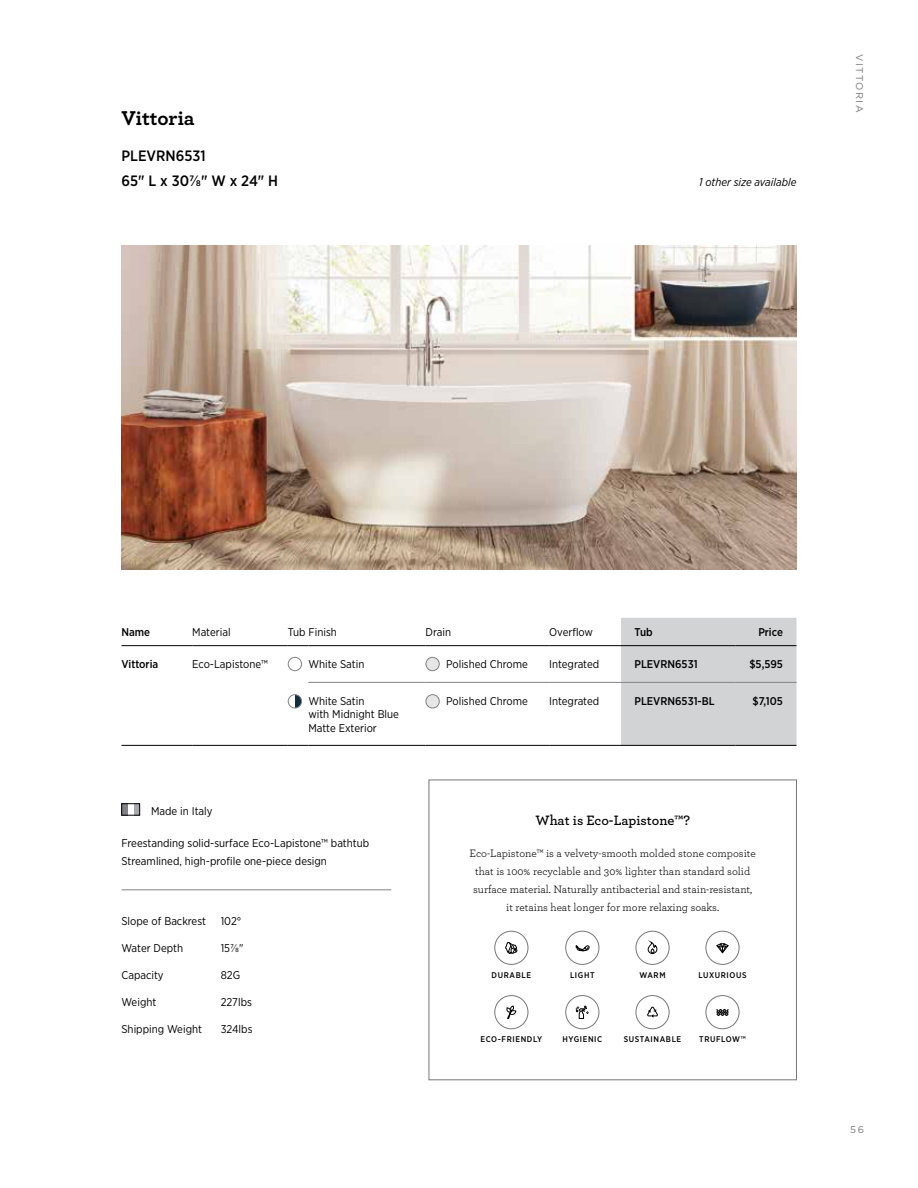
<style>
.page{position:relative;width:918px;height:1188px;background:#fff}
.page>*{position:absolute;margin:0;border:0;box-sizing:border-box;transform-origin:0 0}
.t1{font:700 21px "Archer";color:#000}
.t2{font:500 15px/24.9px "Gotham Narrow";color:#000}
.t3{font:600 14.25px "Archer";letter-spacing:-.005em;color:#000}
.t4{font:11.25px/13.5px "Gotham Narrow";color:#000}
.t5{font:11.25px/18px "Archer";color:#000;text-align:center}
.t6{font:500 11.25px "Gotham Narrow";color:#000}
.t7{font:italic 11.25px "Gotham Narrow";color:#000}
.t8{font:9.75px "Gotham";letter-spacing:.15em;color:#797777}
.t9{font:500 8.25px "Gotham Narrow";letter-spacing:.075em;color:#000}
</style>
<div class="page">
<div style="left:429px;top:780px;width:368px;height:300px;border:1px solid #797777"></div>
<svg style="left:648px;top:942px;width:9px;height:12px"></svg>
<div style="left:636px;top:931px;width:34px;height:34px;border:1px solid #797777;border-radius:50%"></div>
<svg style="left:647px;top:1007px;width:11px;height:10px"></svg>
<div style="left:636px;top:995px;width:34px;height:34px;border:1px solid #797777;border-radius:50%"></div>
<svg style="left:505px;top:942px;width:12px;height:12px"></svg>
<div style="left:494px;top:931px;width:34px;height:34px;border:1px solid #797777;border-radius:50%"></div>
<svg style="left:576px;top:945px;width:14px;height:6px"></svg>
<div style="left:565px;top:931px;width:34px;height:34px;border:1px solid #797777;border-radius:50%"></div>
<svg style="left:576px;top:1006px;width:13px;height:13px"></svg>
<div style="left:565px;top:995px;width:34px;height:34px;border:1px solid #797777;border-radius:50%"></div>
<svg style="left:716px;top:943px;width:13px;height:10px"></svg>
<div style="left:705px;top:931px;width:35px;height:34px;border:1px solid #797777;border-radius:50%"></div>
<svg style="left:716px;top:1009px;width:13px;height:7px"></svg>
<div style="left:705px;top:995px;width:35px;height:34px;border:1px solid #797777;border-radius:50%"></div>
<svg style="left:506px;top:1006px;width:10px;height:13px"></svg>
<div style="left:494px;top:995px;width:34px;height:34px;border:1px solid #797777;border-radius:50%"></div>
<svg style="left:124px;top:806px;width:14px;height:7px"></svg>
<hr style="left:122px;top:890px;width:269px;height:1px;background:#808285">
<img style="left:122px;top:245px;width:674px;height:324px">
<div style="left:621px;top:618px;width:175px;height:127px;background:#d1d3d4"></div>
<hr style="left:122px;top:645px;width:70px;height:1px;background:#000">
<hr style="left:192px;top:645px;width:96px;height:1px;background:#000">
<svg style="left:288px;top:645px;width:20px;height:1px"></svg>
<hr style="left:308px;top:645px;width:118px;height:1px;background:#000">
<svg style="left:426px;top:645px;width:20px;height:1px"></svg>
<hr style="left:446px;top:645px;width:103px;height:1px;background:#000">
<hr style="left:549px;top:645px;width:72px;height:1px;background:#000">
<hr style="left:122px;top:745px;width:70px;height:1px;background:#000">
<hr style="left:192px;top:745px;width:96px;height:1px;background:#000">
<svg style="left:288px;top:745px;width:20px;height:1px"></svg>
<hr style="left:308px;top:745px;width:118px;height:1px;background:#000">
<svg style="left:426px;top:745px;width:20px;height:1px"></svg>
<hr style="left:446px;top:745px;width:103px;height:1px;background:#000">
<hr style="left:549px;top:745px;width:72px;height:1px;background:#000">
<hr style="left:621px;top:645px;width:114px;height:1px;background:#000">
<hr style="left:735px;top:645px;width:62px;height:1px;background:#000">
<hr style="left:621px;top:745px;width:114px;height:1px;background:#000">
<hr style="left:735px;top:745px;width:62px;height:1px;background:#000">
<hr style="left:308px;top:682px;width:118px;height:1px;background:#808285">
<svg style="left:426px;top:682px;width:20px;height:1px"></svg>
<hr style="left:446px;top:682px;width:103px;height:1px;background:#808285">
<hr style="left:549px;top:682px;width:72px;height:1px;background:#808285">
<hr style="left:621px;top:682px;width:114px;height:1px;background:#808285">
<hr style="left:735px;top:682px;width:62px;height:1px;background:#808285">
<div style="left:288px;top:657px;width:14px;height:14px;border:1px solid #808285;border-radius:50%"></div>
<div style="left:426px;top:657px;width:13px;height:14px;background:#e5e6e5;border-radius:50%"></div>
<div style="left:426px;top:657px;width:14px;height:14px;border:1px solid #808285;border-radius:50%"></div>
<svg style="left:288px;top:695px;width:14px;height:13px"></svg>
<div style="left:288px;top:694px;width:14px;height:14px;border:1px solid #808285;border-radius:50%"></div>
<div style="left:426px;top:695px;width:13px;height:13px;background:#e5e6e5;border-radius:50%"></div>
<div style="left:426px;top:694px;width:14px;height:14px;border:1px solid #808285;border-radius:50%"></div>
<h1 class="t1" style="left:122px;top:101px;width:75px">Vittoria</h1>
<h2 class="t2" style="left:122px;top:143px;width:158px">PLEVRN6531<br>65" L x 307/8" W x 24" H</h2>
<p class="t7" style="left:699px;top:175px;width:99px">1 other size available</p>
<p class="t8" style="left:866px;top:54px;width:60px;rotate:90deg">VITTORIA</p>
<p class="t6" style="left:122px;top:625px;width:30px">Name</p>
<p class="t4" style="left:192px;top:625px;width:40px">Material</p>
<p class="t4" style="left:288px;top:625px;width:51px">Tub Finish</p>
<p class="t4" style="left:426px;top:625px;width:27px">Drain</p>
<p class="t4" style="left:549px;top:625px;width:45px">Overflow</p>
<p class="t6" style="left:634px;top:625px;width:20px">Tub</p>
<p class="t6" style="left:758px;top:625px;width:26px">Price</p>
<p class="t6" style="left:122px;top:657px;width:38px">Vittoria</p>
<p class="t4" style="left:192px;top:657px;width:77px">Eco-Lapistone™</p>
<p class="t4" style="left:308px;top:657px;width:58px">White Satin</p>
<p class="t4" style="left:446px;top:657px;width:83px">Polished Chrome</p>
<p class="t4" style="left:549px;top:657px;width:52px">Integrated</p>
<p class="t6" style="left:634px;top:657px;width:65px">PLEVRN6531</p>
<p class="t6" style="left:749px;top:657px;width:35px">$5,595</p>
<p class="t4" style="left:308px;top:694px;width:92px">White Satin<br>with Midnight Blue<br>Matte Exterior</p>
<p class="t4" style="left:446px;top:694px;width:83px">Polished Chrome</p>
<p class="t4" style="left:549px;top:694px;width:52px">Integrated</p>
<p class="t6" style="left:634px;top:694px;width:82px">PLEVRN6531-BL</p>
<p class="t6" style="left:753px;top:694px;width:32px">$7,105</p>
<p class="t4" style="left:151px;top:804px;width:63px">Made in Italy</p>
<p class="t4" style="left:122px;top:834px;width:249px;line-height:18px">Freestanding solid-surface Eco-Lapistone™ bathtub<br>Streamlined, high-profile one-piece design</p>
<p class="t4" style="left:122px;top:914px;width:86px">Slope of Backrest</p>
<p class="t4" style="left:221px;top:914px;width:22px">102°</p>
<p class="t4" style="left:122px;top:941px;width:63px">Water Depth</p>
<p class="t4" style="left:221px;top:941px;width:24px">157/8"</p>
<p class="t4" style="left:122px;top:968px;width:44px">Capacity</p>
<p class="t4" style="left:221px;top:968px;width:21px">82G</p>
<p class="t4" style="left:122px;top:995px;width:36px">Weight</p>
<p class="t4" style="left:221px;top:995px;width:33px">227lbs</p>
<p class="t4" style="left:122px;top:1022px;width:82px">Shipping Weight</p>
<p class="t4" style="left:221px;top:1022px;width:33px">324lbs</p>
<p class="t3" style="left:535px;top:810px;width:156px">What is Eco-Lapistone™?</p>
<p class="t5" style="left:470px;top:844px;width:288px">Eco-Lapistone™ is a velvety-smooth molded stone composite that is 100% recyclable and 30% lighter than standard solid surface material. Naturally antibacterial and stain-resistant, it retains heat longer for more relaxing soaks.</p>
<p class="t9" style="left:492px;top:970px;width:41px">DURABLE</p>
<p class="t9" style="left:570px;top:970px;width:26px">LIGHT</p>
<p class="t9" style="left:639px;top:970px;width:28px">WARM</p>
<p class="t9" style="left:698px;top:970px;width:50px">LUXURIOUS</p>
<p class="t9" style="left:480px;top:1034px;width:63px">ECO-FRIENDLY</p>
<p class="t9" style="left:562px;top:1034px;width:41px">HYGIENIC</p>
<p class="t9" style="left:624px;top:1034px;width:59px">SUSTAINABLE</p>
<p class="t9" style="left:699px;top:1034px;width:48px">TRUFLOW™</p>
<p class="t8" style="left:850px;top:1124px;width:15px">56</p>
</div>
